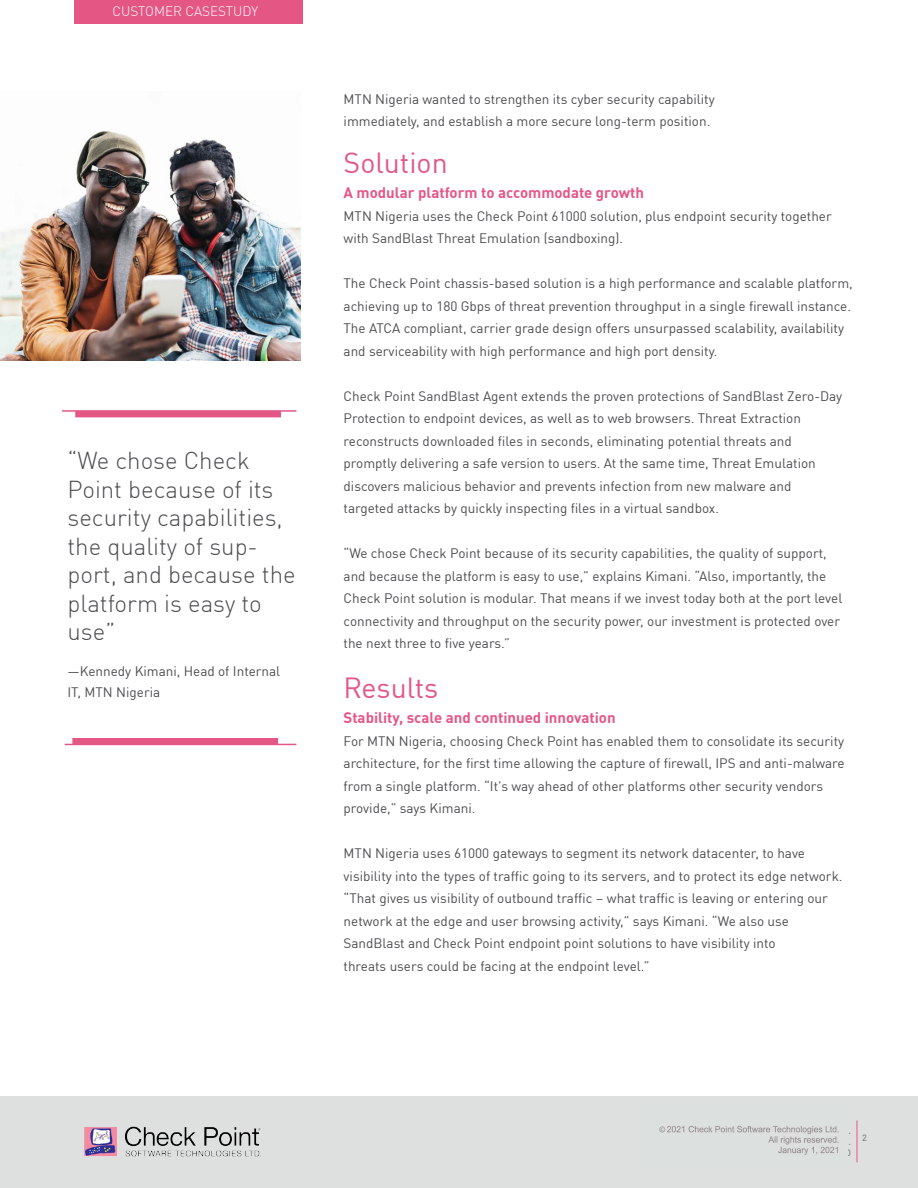
<style>
.page{position:relative;width:918px;height:1188px;background:#fff}
.page>*{position:absolute;margin:0;border:0;box-sizing:border-box;transform-origin:0 0}
.t1{font:28.5px "DIN Pro";color:#e45785}
.t2{font:300 24px/28.5px "DIN Pro";color:#4c4d4f}
.t3{font:700 15px "DIN Pro";color:#e65684}
.t4{font:13.5px/22.5px "DIN Pro";color:#4c4d4f}
.t5{font:300 13.5px "DIN Pro";letter-spacing:-.01em;color:#fff}
.t6{font:500 9px "DIN Pro";color:#8b848b}
</style>
<div class="page">
<div style="left:74px;top:0;width:229px;height:24px;background:#e45785"></div>
<hr style="left:62px;top:410px;width:234px;height:2px;background:#e35785">
<div style="left:75px;top:411px;width:206px;height:6px;background:#e45785"></div>
<hr style="left:65px;top:744px;width:231px;height:1px;background:#e35785">
<div style="left:72px;top:738px;width:206px;height:6px;background:#e45785"></div>
<div style="left:0;top:1097px;width:918px;height:91px;background:#dee0e0"></div>
<hr style="left:857px;top:1120px;width:1px;height:42px;background:#e35785">
<img style="left:84px;top:1126px;width:177px;height:31px">
<img style="left:0;top:131px;width:301px;height:230px">
<img style="left:659px;top:1125px;width:180px;height:30px">
<p class="t5" style="left:112px;top:1px;width:10px">CUS</p>
<p class="t5" style="left:138px;top:1px;width:56px">TOMER CASES</p>
<p class="t5" style="left:226px;top:1px;width:34px">TU DY</p>
<h2 class="t2" style="left:68px;top:445px;width:230px">“We chose Check<br>Point because of its security capabilities, the quality of sup&shy;port, and because the platform is easy to use”</h2>
<p class="t4" style="left:68px;top:660px;width:214px;line-height:21px">—Kennedy Kimani, Head of Internal<br>IT, MTN Nigeria</p>
<p class="t4" style="left:344px;top:87px;width:373px">MTN Nigeria wanted to strengthen its cyber security capability immediately, and establish a more secure long-term position.</p>
<h1 class="t1" style="left:344px;top:141px;width:106px">Solution</h1>
<p class="t3" style="left:344px;top:181px;width:302px">A modular platform to accommodate growth</p>
<p class="t4" style="left:344px;top:204px;width:490px">MTN Nigeria uses the Check Point 61000 solution, plus endpoint security together with SandBlast Threat Emulation (sandboxing).</p>
<p class="t4" style="left:344px;top:271px;width:511px">The Check Point chassis-based solution is a high performance and scalable platform, achieving up to 180 Gbps of threat prevention throughput in a single firewall instance.<br>The ATCA compliant, carrier grade design offers unsurpassed scalability, availability and serviceability with high performance and high port density.</p>
<p class="t4" style="left:344px;top:384px;width:500px">Check Point SandBlast Agent extends the proven protections of SandBlast Zero-Day Protection to endpoint devices, as well as to web browsers. Threat Extraction reconstructs downloaded files in seconds, eliminating potential threats and promptly delivering a safe version to users. At the same time, Threat Emulation discovers malicious behavior and prevents infection from new malware and targeted attacks by quickly inspecting files in a virtual sandbox.</p>
<p class="t4" style="left:344px;top:541px;width:500px">“We chose Check Point because of its security capabilities, the quality of support, and because the platform is easy to use,” explains Kimani. “Also, importantly, the Check Point solution is modular. That means if we invest today both at the port level connectivity and throughput on the security power, our investment is protected over the next three to five years.”</p>
<h1 class="t1" style="left:344px;top:666px;width:96px">Results</h1>
<p class="t3" style="left:344px;top:706px;width:274px">Stability, scale and continued innovation</p>
<p class="t4" style="left:344px;top:729px;width:503px">For MTN Nigeria, choosing Check Point has enabled them to consolidate its security architecture, for the first time allowing the capture of firewall, IPS and anti-malware from a single platform. “It’s way ahead of other platforms other security vendors provide,” says Kimani.</p>
<p class="t4" style="left:344px;top:841px;width:500px">MTN Nigeria uses 61000 gateways to segment its network datacenter, to have visibility into the types of traffic going to its servers, and to protect its edge network. “That gives us visibility of outbound traffic – what traffic is leaving or entering our network at the edge and user browsing activity,” says Kimani. “We also use SandBlast and Check Point endpoint point solutions to have visibility into<br>threats users could be facing at the endpoint level.”</p>
<p class="t6" style="left:862px;top:1131px;width:6px">2</p>
</div>
